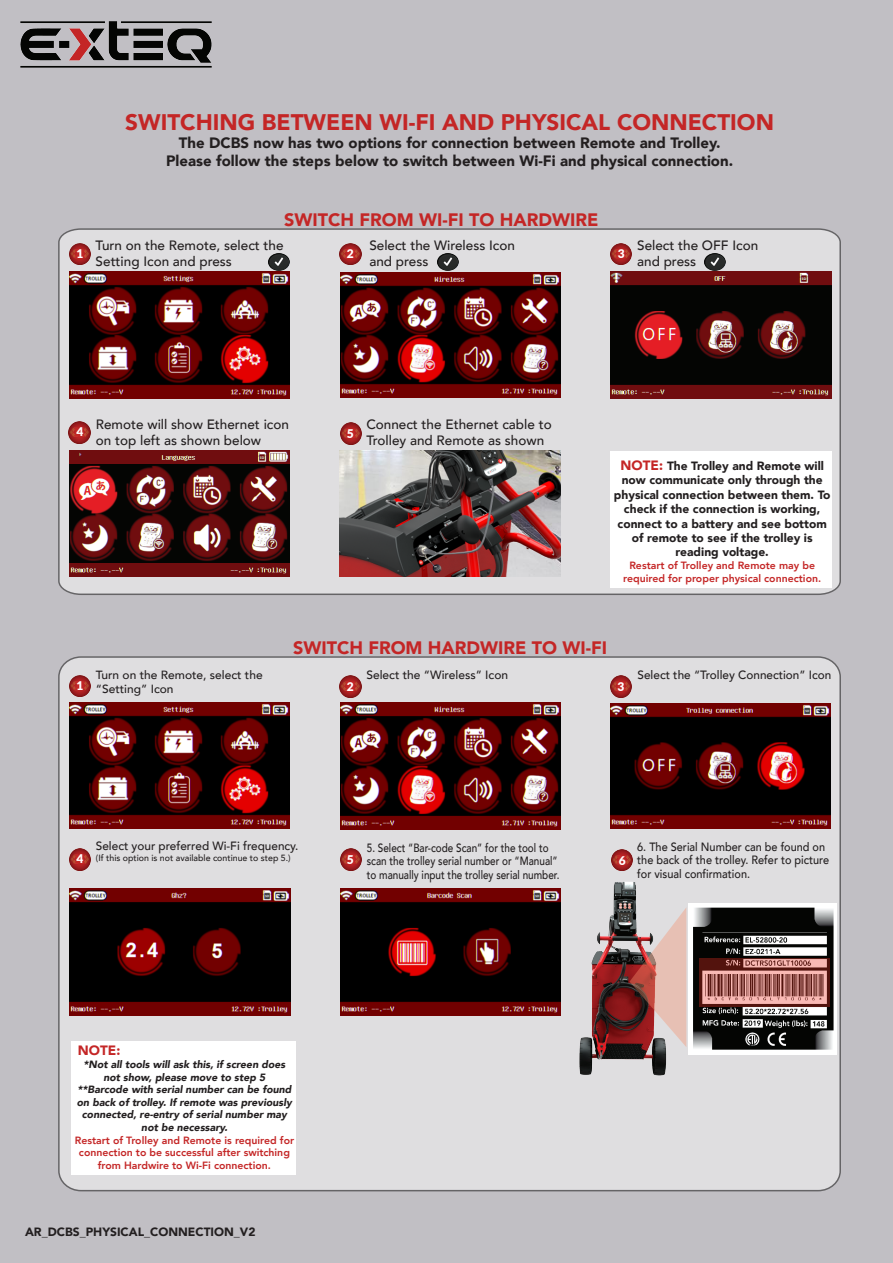
<style>
.page{position:relative;width:893px;height:1263px;background:#c1bfc4}
.page>*{position:absolute;margin:0;border:0;box-sizing:border-box;transform-origin:0 0}
.t1{font:900 22.5px "Avenir";color:#c42626}
.t2{font:900 18px "Avenir";color:#c42626}
.t3{font:900 15px/18px "Avenir";color:#231f20;text-align:center}
.t4{font:500 13.5px/16.2px "Avenir";color:#231f20}
.t5{font:900 13.5px "Avenir";color:#c42626}
.t6{font:900 12px/14.4px "Avenir";color:#231f20;text-align:center}
.t7{font:500 12px/13.5px "Avenir";color:#231f20;scale:.83 1}
.t8{font:500 12px "Avenir";color:#231f20}
.t9{font:500 12px/13.5px "Avenir";color:#231f20;scale:.91 1}
.t10{font:900 12px "Lato";color:#fff}
.t11{font:500 11.85px/13.4px "Avenir";color:#231f20}
.t12{font:italic 900 10.5px/12.6px "Avenir";color:#231f20;text-align:center}
.t13{font:800 10.5px/12.6px "Avenir";color:#c42626;text-align:center}
.t14{font:500 9px "Avenir";color:#231f20}
.s1{font-size:13.5px;color:#c42626}
</style>
<div class="page">
<div style="left:58px;top:228px;width:589px;height:367px;background:#dfdee0"></div>
<div style="left:58px;top:656px;width:783px;height:535px;background:#dfdee0"></div>
<div style="left:610px;top:451px;width:222px;height:136px;background:#fff"></div>
<div style="left:71px;top:1041px;width:225px;height:133px;background:#fff"></div>
<img style="left:69px;top:272px;width:221px;height:126px">
<img style="left:70px;top:451px;width:220px;height:125px">
<img style="left:340px;top:451px;width:220px;height:126px">
<img style="left:69px;top:702px;width:221px;height:127px">
<img style="left:340px;top:703px;width:221px;height:126px">
<img style="left:340px;top:272px;width:221px;height:126px">
<img style="left:611px;top:703px;width:220px;height:126px">
<img style="left:69px;top:889px;width:221px;height:126px">
<img style="left:340px;top:889px;width:221px;height:126px">
<img style="left:611px;top:272px;width:36px;height:126px">
<img style="left:688px;top:904px;width:149px;height:150px">
<img style="left:567px;top:870px;width:111px;height:217px">
<svg style="left:629px;top:907px;width:57px;height:140px;background:#be928d"></svg>
<svg style="left:699px;top:958px;width:130px;height:48px;background:#a96964"></svg>
<img style="left:647px;top:101px;width:246px;height:725px">
<img style="left:437px;top:253px;width:22px;height:17px">
<img style="left:704px;top:253px;width:21px;height:17px">
<img style="left:268px;top:253px;width:22px;height:17px">
<img style="left:70px;top:243px;width:21px;height:22px">
<img style="left:340px;top:243px;width:22px;height:22px">
<img style="left:611px;top:243px;width:21px;height:21px">
<img style="left:69px;top:421px;width:22px;height:22px">
<img style="left:340px;top:423px;width:21px;height:21px">
<img style="left:69px;top:676px;width:22px;height:21px">
<img style="left:340px;top:675px;width:22px;height:22px">
<img style="left:610px;top:676px;width:22px;height:21px">
<img style="left:69px;top:848px;width:22px;height:22px">
<img style="left:340px;top:849px;width:21px;height:21px">
<img style="left:612px;top:850px;width:21px;height:21px">
<img style="left:20px;top:21px;width:191px;height:46px">
<h1 class="t1" style="left:125px;top:103px;width:650px">SWITCHING BETWEEN WI-FI AND PHYSICAL CONNECTION</h1>
<p class="t3" style="left:166px;top:133px;width:568px">The DCBS now has two options for connection between Remote and Trolley.<br>Please follow the steps below to switch between Wi-Fi and physical connection.</p>
<h2 class="t2" style="left:284px;top:204px;width:316px">SWITCH FROM WI-FI TO HARDWIRE</h2>
<p class="t4" style="left:369px;top:237px;width:147px">Select the Wireless Icon and press</p>
<p class="t4" style="left:637px;top:237px;width:123px">Select the OFF Icon and press</p>
<p class="t4" style="left:96px;top:237px;width:189px">Turn on the Remote, select the<br>Setting Icon and press</p>
<p class="t10" style="left:77px;top:245px;width:8px">1</p>
<p class="t10" style="left:347px;top:245px;width:8px">2</p>
<p class="t10" style="left:618px;top:244px;width:8px">3</p>
<p class="t4" style="left:96px;top:415px;width:195px">Remote will show Ethernet icon on top left as shown below</p>
<p class="t4" style="left:366px;top:415px;width:187px">Connect the Ethernet cable to<br>Trolley and Remote as shown</p>
<p class="t10" style="left:76px;top:423px;width:8px">4</p>
<p class="t10" style="left:347px;top:424px;width:8px">5</p>
<p class="t6" style="left:614px;top:458px;width:218px"><span class="s1">NOTE:</span> The Trolley and Remote will now communicate only through the physical connection between them. To check if the connection is working, connect to a battery and see bottom of remote to see if the trolley is reading voltage.</p>
<p class="t13" style="left:623px;top:559px;width:199px">Restart of Trolley and Remote may be required for proper physical connection.</p>
<h2 class="t2" style="left:293px;top:632px;width:316px">SWITCH FROM HARDWIRE TO WI-FI</h2>
<p class="t11" style="left:96px;top:668px;width:168px">Turn on the Remote, select the “Setting” Icon</p>
<p class="t8" style="left:366px;top:665px;width:143px">Select the “Wireless” Icon</p>
<p class="t8" style="left:638px;top:665px;width:195px">Select the “Trolley Connection” Icon</p>
<p class="t10" style="left:76px;top:677px;width:8px">1</p>
<p class="t10" style="left:347px;top:677px;width:8px">2</p>
<p class="t10" style="left:617px;top:677px;width:8px">3</p>
<p class="t8" style="left:96px;top:836px;width:204px">Select your preferred Wi-Fi frequency.</p>
<p class="t14" style="left:96px;top:850px;width:196px">(If this option is not available continue to step 5.)</p>
<p class="t7" style="left:367px;top:840px;width:234px">5. Select “Bar-code Scan” for the tool to scan the trolley serial number or “Manual” to manually input the trolley serial number.</p>
<p class="t9" style="left:637px;top:839px;width:212px">6. The Serial Number can be found on the back of the trolley. Refer to picture for visual confirmation.</p>
<p class="t10" style="left:77px;top:850px;width:8px">4</p>
<p class="t10" style="left:347px;top:850px;width:8px">5</p>
<p class="t10" style="left:619px;top:851px;width:8px">6</p>
<p class="t5" style="left:78px;top:1039px;width:44px">NOTE:</p>
<p class="t12" style="left:77px;top:1058px;width:217px">*Not all tools will ask this, if screen does not show, please move to step 5 **Barcode with serial number can be found on back of trolley. If remote was previously connected, re-entry of serial number may not be necessary.</p>
<p class="t13" style="left:75px;top:1134px;width:221px">Restart of Trolley and Remote is required for connection to be successful after switching from Hardwire to Wi-Fi connection.</p>
<p class="t6" style="left:25px;top:1224px;width:232px">AR_DCBS_PHYSICAL_CONNECTION_V2</p>
</div>
